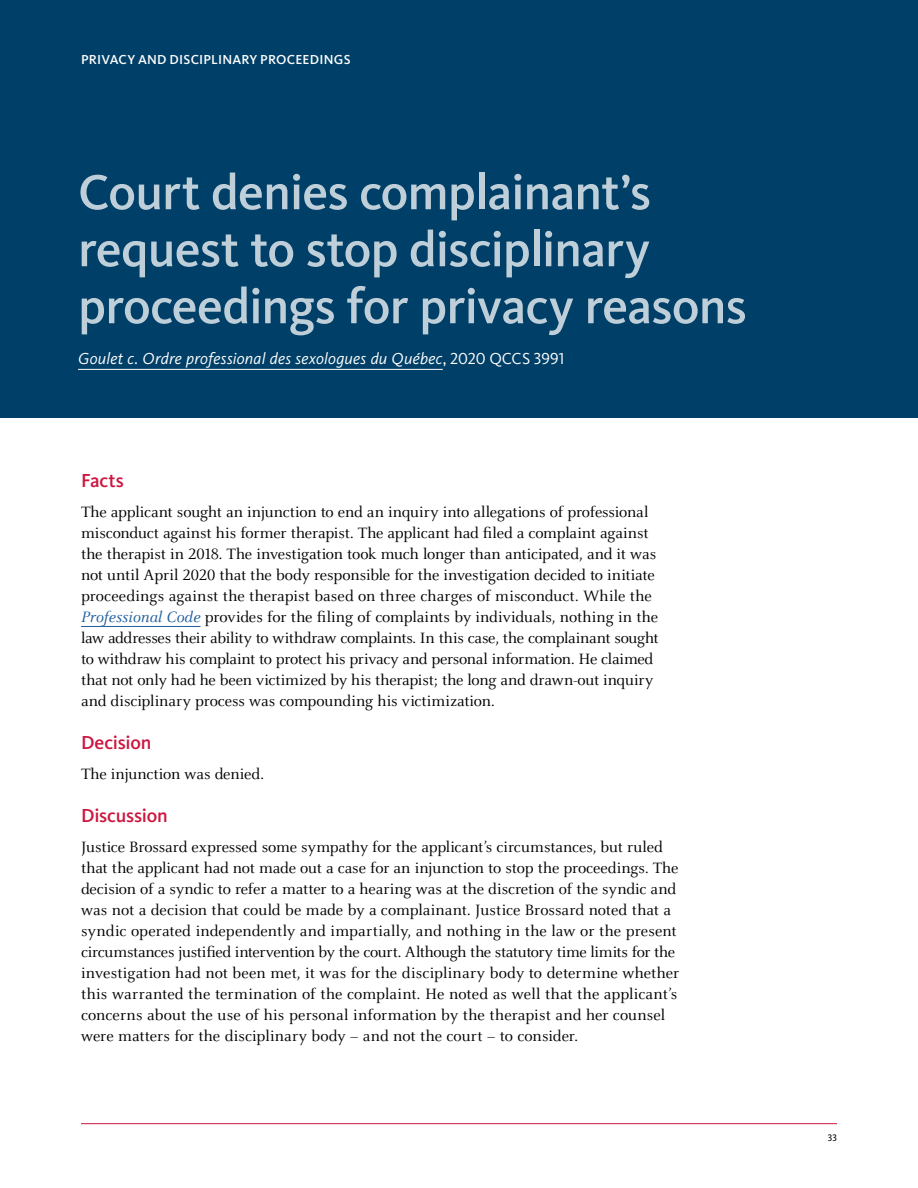
<style>
.page{position:relative;width:918px;height:1188px;background:#fff}
.page>*{position:absolute;margin:0;border:0;box-sizing:border-box;transform-origin:0 0}
.t1{font:500 51px/57px "Kievit Pro";letter-spacing:-.015em;color:#bfcfd9}
.t2{font:500 19.5px "Kievit Pro";letter-spacing:-.01em;color:#cd163f}
.Body{font:16.5px/21px "Celeste OT";letter-spacing:-.005em;color:#000}
.Author{font:italic 16.5px "Kievit Pro";letter-spacing:.015em;color:#fff}
.Chapter{font:500 13.5px "Kievit Pro";letter-spacing:.015em;color:#fff}
.t3{font:9.75px "Kievit Pro";color:#000}
.s1{font-style:normal}
.s2{font-style:italic;color:#215e9e}
</style>
<div class="page">
<div style="left:0;top:0;width:918px;height:418px;background:#003f67"></div>
<hr style="left:81px;top:1123px;width:756px;height:1px;background:#cd163f">
<hr style="left:78px;top:369px;width:365px;height:1px;background:#fff">
<hr style="left:81px;top:626px;width:119px;height:1px;background:#215e9e">
<p class="Chapter" style="left:81px;top:52px;width:271px">PRIVACY AND DISCIPLINARY PROCEEDINGS</p>
<p class="t1" style="left:78px;top:163px;width:670px">Court denies complainant’s request to stop disciplinary proceedings for privacy reasons</p>
<p class="Author" style="left:78px;top:349px;width:488px">Goulet c. Ordre professional des sexologues du Québec<span class="s1">, 2020 QCCS 3991</span></p>
<p class="t2" style="left:81px;top:469px;width:44px">Facts</p>
<p class="Body" style="left:81px;top:501px;width:579px">The applicant sought an injunction to end an inquiry into allegations of professional misconduct against his former therapist. The applicant had filed a complaint against the therapist in 2018. The investigation took much longer than anticipated, and it was not until April 2020 that the body responsible for the investigation decided to initiate proceedings against the therapist based on three charges of misconduct. While the <span class="s2">Professional Code</span> provides for the filing of complaints by individuals, nothing in the law addresses their ability to withdraw complaints. In this case, the complainant sought to withdraw his complaint to protect his privacy and personal information. He claimed that not only had he been victimized by his therapist; the long and drawn-out inquiry and disciplinary process was compounding his victimization.</p>
<p class="t2" style="left:81px;top:731px;width:72px">Decision</p>
<p class="Body" style="left:81px;top:763px;width:184px">The injunction was denied.</p>
<p class="t2" style="left:81px;top:804px;width:88px">Discussion</p>
<p class="Body" style="left:81px;top:836px;width:600px">Justice Brossard expressed some sympathy for the applicant’s circumstances, but ruled that the applicant had not made out a case for an injunction to stop the proceedings. The decision of a syndic to refer a matter to a hearing was at the discretion of the syndic and was not a decision that could be made by a complainant. Justice Brossard noted that a syndic operated independently and impartially, and nothing in the law or the present circumstances justified intervention by the court. Although the statutory time limits for the investigation had not been met, it was for the disciplinary body to determine whether this warranted the termination of the complaint. He noted as well that the applicant’s concerns about the use of his personal information by the therapist and her counsel were matters for the disciplinary body – and not the court – to consider.</p>
<p class="t3" style="left:828px;top:1132px;width:11px">33</p>
</div>
